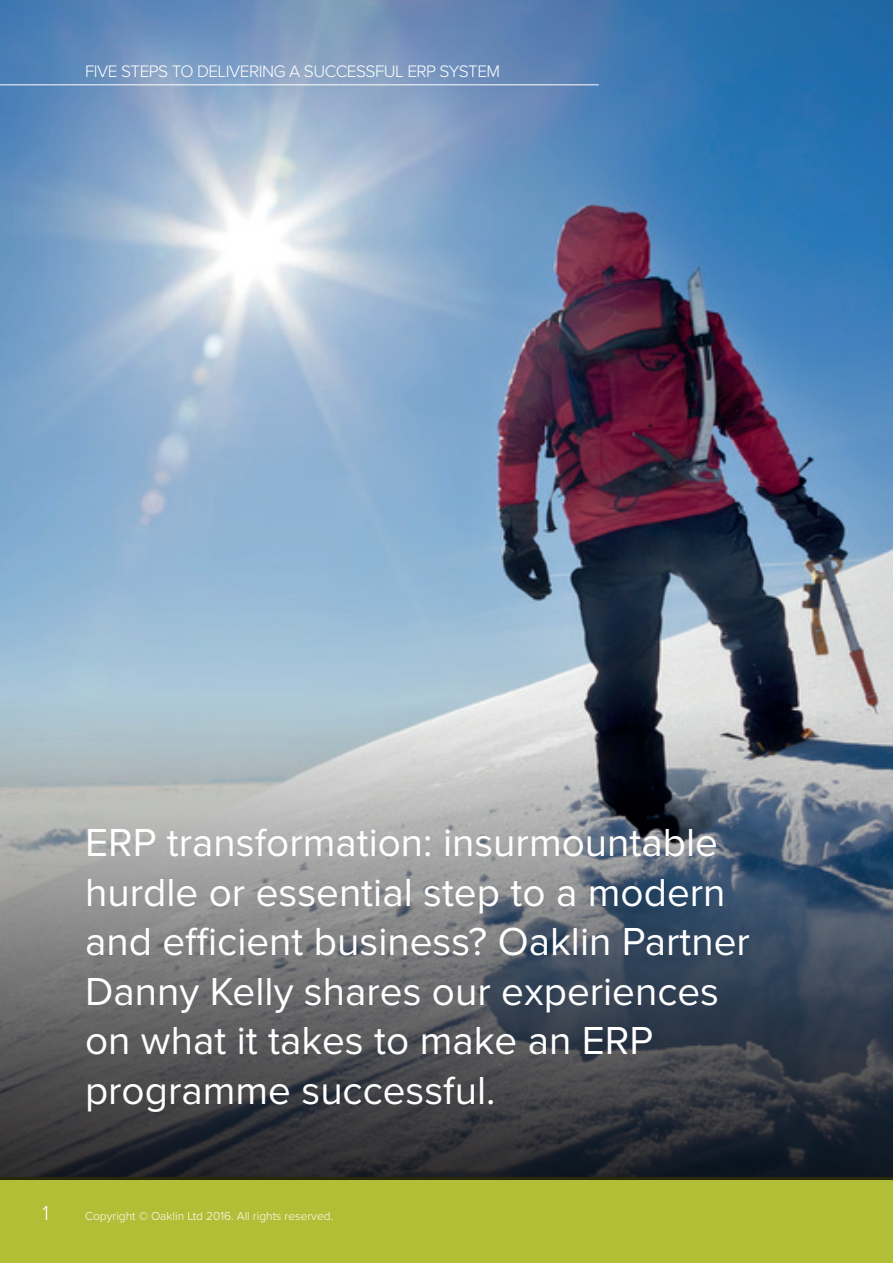
<style>
.page{position:relative;width:893px;height:1263px;background:#fff}
.page>*{position:absolute;margin:0;border:0;box-sizing:border-box;transform-origin:0 0}
.t1{font:40.5px/49.5px "Proxima Nova";color:#fff}
.t2{font:300 21px "Proxima Nova";color:#fff}
.t3{font:300 17.25px "Proxima Nova";letter-spacing:-.03em;color:#fff}
.t4{font:300 12px "Proxima Nova";color:#fff}
</style>
<div class="page">
<img style="left:0;top:0;width:893px;height:594px">
<div style="left:0;top:1178px;width:893px;height:85px;background:#b2be36"></div>
<hr style="left:0;top:85px;width:599px;height:1px;background:#fff">
<svg style="left:0;top:594px;width:893px;height:585px;background:#717a82"></svg>
<p class="t3" style="left:85px;top:62px;width:417px">FIVE STEPS TO DELIVERING A SUCCESSFUL ERP SYSTEM</p>
<p class="t2" style="left:42px;top:1201px;width:8px">1</p>
<p class="t1" style="left:85px;top:819px;width:666px">ERP transformation: insurmountable hurdle or essential step to a modern and efficient business? Oaklin Partner Danny Kelly shares our experiences on what it takes to make an ERP programme successful.</p>
<p class="t4" style="left:85px;top:1209px;width:250px">Copyright © Oaklin Ltd 2016. All rights reserved.</p>
</div>
